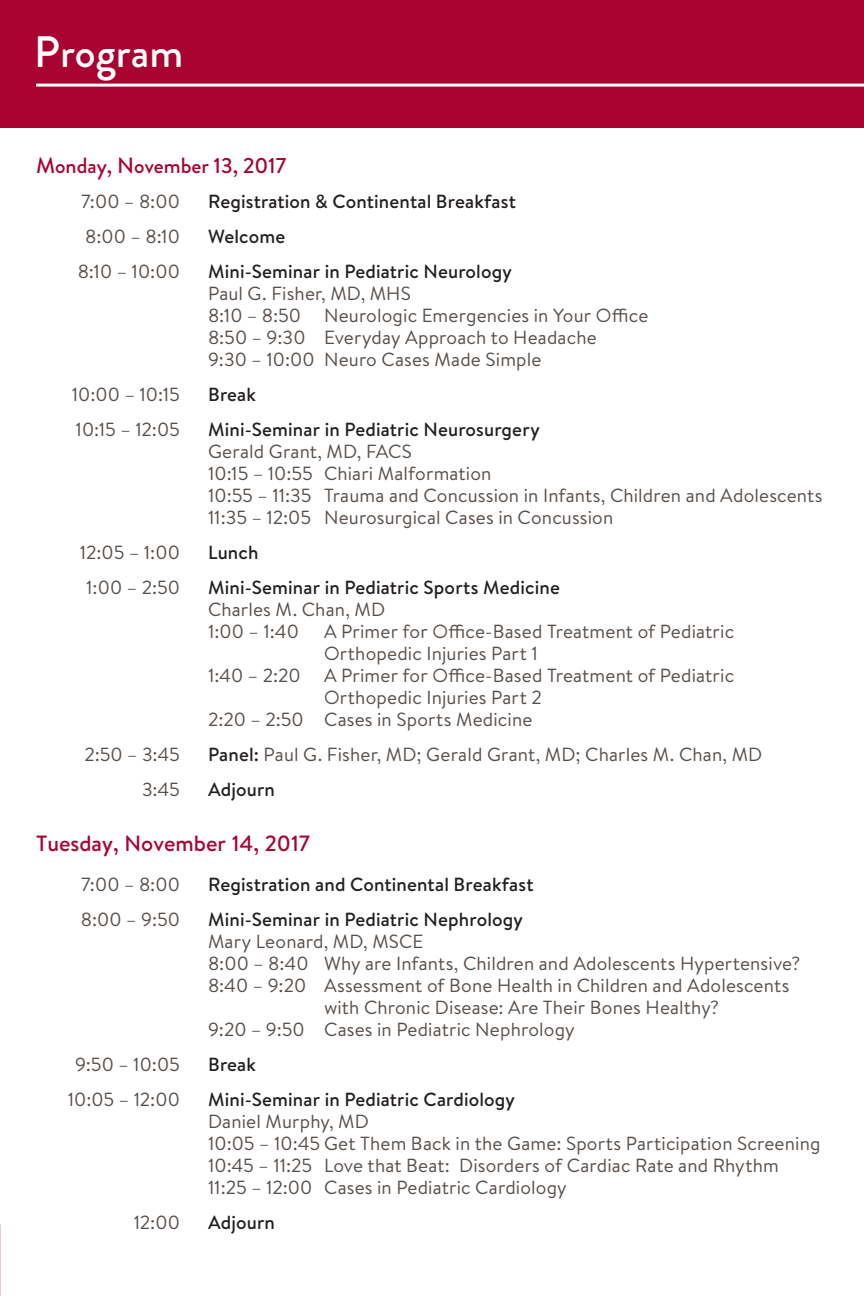
<style>
.page{position:relative;width:864px;height:1296px;background:#fff}
.page>*{position:absolute;margin:0;border:0;box-sizing:border-box;transform-origin:0 0}
.t1{font:500 44px "Brandon Grotesque";color:#fff}
.t2{font:500 22px "Brandon Text";color:#a90332}
.t3{font:500 22px "Brandon Grotesque";color:#a90332}
.t4{font:19px/22px "Brandon Text";letter-spacing:.01em;color:#584f4a}
.t5{font:500 19px/22px "Brandon Text";letter-spacing:.01em;color:#231f20}
.s1{font-weight:500;color:#231f20}
.s2{font-weight:400;color:#584f4a}
</style>
<div class="page">
<div style="left:0;top:0;width:864px;height:128px;background:#a90332"></div>
<hr style="left:36px;top:84px;width:828px;height:3px;background:#fff">
<p class="t1" style="left:34px;top:21px;width:151px">Program</p>
<p class="t3" style="left:36px;top:151px;width:252px">Monday, November 13, 2017</p>
<p class="t4" style="left:81px;top:190px;width:100px">7:00 – 8:00</p>
<p class="t5" style="left:208px;top:190px;width:309px">Registration &amp; Continental Breakfast</p>
<p class="t4" style="left:85px;top:225px;width:96px">8:00 – 8:10</p>
<p class="t5" style="left:208px;top:225px;width:79px">Welcome</p>
<p class="t4" style="left:78px;top:260px;width:104px">8:10 – 10:00</p>
<p class="t4" style="left:208px;top:260px;width:442px"><span class="s1">Mini-Seminar in Pediatric Neurology<br></span>Paul G. Fisher, MD, MHS<br>8:10 – 8:50 Neurologic Emergencies in Your Office 8:50 – 9:30 Everyday Approach to Headache<br>9:30 – 10:00 Neuro Cases Made Simple</p>
<p class="t4" style="left:72px;top:383px;width:110px">10:00 – 10:15</p>
<p class="t5" style="left:208px;top:383px;width:49px">Break</p>
<p class="t4" style="left:76px;top:418px;width:106px">10:15 – 12:05</p>
<p class="t4" style="left:208px;top:418px;width:616px"><span class="s1">Mini-Seminar in Pediatric Neurosurgery<br></span>Gerald Grant, MD, FACS<br>10:15 – 10:55 Chiari Malformation<br>10:55 – 11:35 Trauma and Concussion in Infants, Children and Adolescents 11:35 – 12:05 Neurosurgical Cases in Concussion</p>
<p class="t4" style="left:80px;top:541px;width:102px">12:05 – 1:00</p>
<p class="t5" style="left:208px;top:541px;width:52px">Lunch</p>
<p class="t4" style="left:86px;top:576px;width:95px">1:00 – 2:50</p>
<p class="t5" style="left:208px;top:576px;width:353px">Mini-Seminar in Pediatric Sports Medicine<br><span class="s2">Charles M. Chan, MD<br>1:00 – 1:40</span></p>
<p class="t4" style="left:324px;top:620px;width:412px">A Primer for Office-Based Treatment of Pediatric</p>
<p class="t4" style="left:324px;top:642px;width:215px">Orthopedic Injuries Part 1</p>
<p class="t4" style="left:208px;top:664px;width:528px">1:40 – 2:20 A Primer for Office-Based Treatment of Pediatric</p>
<p class="t4" style="left:324px;top:686px;width:219px">Orthopedic Injuries Part 2</p>
<p class="t4" style="left:208px;top:708px;width:326px">2:20 – 2:50 Cases in Sports Medicine</p>
<p class="t4" style="left:84px;top:743px;width:97px">2:50 – 3:45</p>
<p class="t4" style="left:208px;top:743px;width:556px"><span class="s1">Panel:</span> Paul G. Fisher, MD; Gerald Grant, MD; Charles M. Chan, MD</p>
<p class="t4" style="left:142px;top:778px;width:39px">3:45</p>
<p class="t5" style="left:208px;top:778px;width:69px">Adjourn</p>
<p class="t2" style="left:36px;top:828px;width:276px">Tuesday, November 14, 2017</p>
<p class="t4" style="left:81px;top:873px;width:100px">7:00 – 8:00</p>
<p class="t5" style="left:208px;top:873px;width:327px">Registration and Continental Breakfast</p>
<p class="t4" style="left:81px;top:908px;width:101px">8:00 – 9:50</p>
<p class="t5" style="left:208px;top:908px;width:316px">Mini-Seminar in Pediatric Nephrology</p>
<p class="t4" style="left:208px;top:930px;width:217px">Mary Leonard, MD, MSCE</p>
<p class="t4" style="left:208px;top:952px;width:594px">8:00 – 8:40 Why are Infants, Children and Adolescents Hypertensive?</p>
<p class="t4" style="left:208px;top:974px;width:583px">8:40 – 9:20 Assessment of Bone Health in Children and Adolescents</p>
<p class="t4" style="left:324px;top:996px;width:397px">with Chronic Disease: Are Their Bones Healthy?</p>
<p class="t4" style="left:208px;top:1018px;width:368px">9:20 – 9:50 Cases in Pediatric Nephrology</p>
<p class="t4" style="left:75px;top:1053px;width:106px">9:50 – 10:05</p>
<p class="t5" style="left:208px;top:1053px;width:49px">Break</p>
<p class="t4" style="left:68px;top:1088px;width:114px">10:05 – 12:00</p>
<p class="t4" style="left:208px;top:1088px;width:614px"><span class="s1">Mini-Seminar in Pediatric Cardiology<br></span>Daniel Murphy, MD<br>10:05 – 10:45 Get Them Back in the Game: Sports Participation Screening 10:45 – 11:25 Love that Beat: Disorders of Cardiac Rate and Rhythm 11:25 – 12:00 Cases in Pediatric Cardiology</p>
<p class="t4" style="left:134px;top:1211px;width:48px">12:00</p>
<p class="t5" style="left:208px;top:1211px;width:69px">Adjourn</p>
</div>
